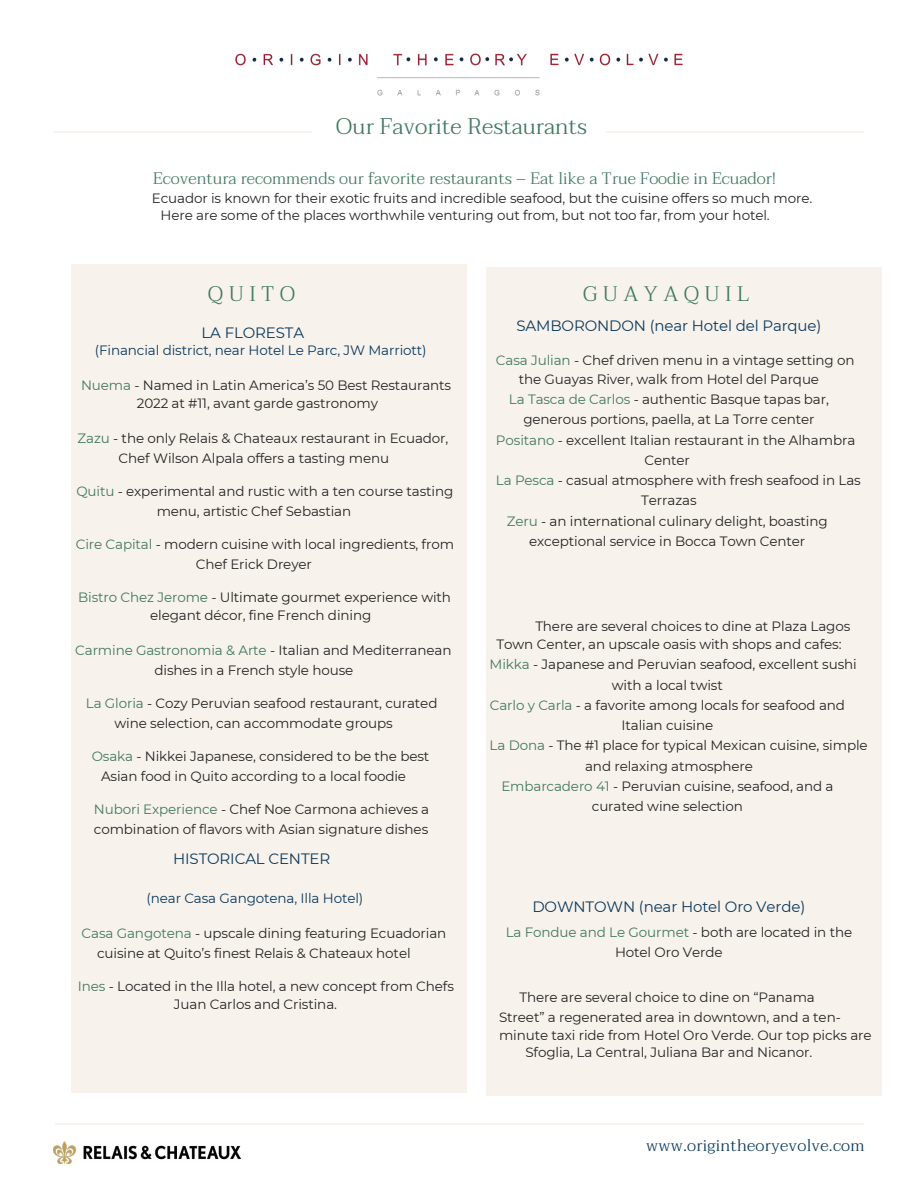
<style>
.page{position:relative;width:918px;height:1188px;background:#fff}
.page>*{position:absolute;margin:0;border:0;box-sizing:border-box;transform-origin:0 0}
.t1{font:300 22.5px "Taviraj";color:#427961}
.t2{font:300 21px "Taviraj";letter-spacing:.255em;color:#427961}
.t3{font:300 16.5px "Taviraj";color:#427961}
.t4{font:300 16.5px "Taviraj";letter-spacing:.015em;color:#0d3a5c}
.t5{font:15px "Montserrat";letter-spacing:-.01em;color:#0d3a5c}
.t6{font:13.5px/16.8px "Montserrat";letter-spacing:-.01em;color:#242424}
.t7{font:13.5px "Montserrat";letter-spacing:-.01em;color:#0d3a5c}
.s1{color:#427961}
</style>
<div class="page">
<img style="left:54px;top:1142px;width:187px;height:21px">
<hr style="left:54px;top:131px;width:258px;height:2px;background:#f9f3ee">
<div style="left:71px;top:264px;width:396px;height:829px;background:#f7f2ec"></div>
<hr style="left:55px;top:1123px;width:809px;height:2px;background:#f9f3ee">
<div style="left:486px;top:268px;width:396px;height:828px;background:#f7f2ec"></div>
<img style="left:235px;top:53px;width:448px;height:43px">
<hr style="left:606px;top:131px;width:258px;height:2px;background:#f9f3ee">
<p class="t1" style="left:336px;top:113px;width:252px">Our Favorite Restaurants</p>
<p class="t3" style="left:153px;top:169px;width:625px">Ecoventura recommends our favorite restaurants – Eat like a True Foodie in Ecuador!</p>
<h2 class="t6" style="left:161px;top:190px;width:653px;text-indent:-9px">Ecuador is known for their exotic fruits and incredible seafood, but the cuisine offers so much more.<br>Here are some of the places worthwhile venturing out from, but not too far, from your hotel.</h2>
<p class="t2" style="left:208px;top:282px;width:89px">QUITO</p>
<p class="t5" style="left:202px;top:324px;width:104px">LA FLORESTA</p>
<p class="t7" style="left:95px;top:342px;width:333px">(Financial district, near Hotel Le Parc, JW Marriott)</p>
<p class="t6" style="left:81px;top:377px;width:372px"><span class="s1">Nuema</span> - Named in Latin America’s 50 Best Restaurants</p>
<p class="t6" style="left:137px;top:395px;width:243px">2022 at #11, avant garde gastronomy</p>
<p class="t6" style="left:78px;top:430px;width:372px"><span class="s1">Zazu</span> - the only Relais &amp; Chateaux restaurant in Ecuador,</p>
<p class="t6" style="left:119px;top:450px;width:272px">Chef Wilson Alpala offers a tasting menu</p>
<p class="t6" style="left:76px;top:483px;width:379px"><span class="s1">Quitu</span> - experimental and rustic with a ten course tasting</p>
<p class="t6" style="left:157px;top:503px;width:196px">menu, artistic Chef Sebastian</p>
<p class="t6" style="left:76px;top:536px;width:380px"><span class="s1">Cire Capital</span> - modern cuisine with local ingredients, from</p>
<p class="t6" style="left:196px;top:556px;width:118px">Chef Erick Dreyer</p>
<p class="t6" style="left:78px;top:589px;width:374px"><span class="s1">Bistro Chez Jerome</span> - Ultimate gourmet experience with</p>
<p class="t6" style="left:150px;top:607px;width:223px">elegant décor, fine French dining</p>
<p class="t6" style="left:75px;top:642px;width:378px"><span class="s1">Carmine Gastronomia &amp; Arte</span> - Italian and Mediterranean</p>
<p class="t6" style="left:155px;top:662px;width:200px">dishes in a French style house</p>
<p class="t6" style="left:86px;top:695px;width:353px"><span class="s1">La Gloria</span> - Cozy Peruvian seafood restaurant, curated</p>
<p class="t6" style="left:115px;top:715px;width:280px">wine selection, can accommodate groups</p>
<p class="t6" style="left:92px;top:748px;width:339px"><span class="s1">Osaka</span> - Nikkei Japanese, considered to be the best</p>
<p class="t6" style="left:101px;top:768px;width:307px">Asian food in Quito according to a local foodie</p>
<p class="t6" style="left:94px;top:801px;width:337px"><span class="s1">Nubori Experience</span> - Chef Noe Carmona achieves a</p>
<h3 class="t6" style="left:94px;top:821px;width:336px">combination of flavors with Asian signature dishes</h3>
<p class="t5" style="left:173px;top:849px;width:159px">HISTORICAL CENTER</p>
<p class="t7" style="left:146px;top:890px;width:218px">(near Casa Gangotena, Illa Hotel)</p>
<h1 class="t6" style="left:82px;top:925px;width:366px"><span class="s1">Casa Gangotena</span> - upscale dining featuring Ecuadorian</h1>
<h3 class="t6" style="left:97px;top:945px;width:315px">cuisine at Quito’s finest Relais &amp; Chateaux hotel</h3>
<p class="t6" style="left:78px;top:978px;width:378px"><span class="s1">Ines</span> - Located in the Illa hotel, a new concept from Chefs</p>
<p class="t6" style="left:174px;top:996px;width:165px">Juan Carlos and Cristina.</p>
<p class="t2" style="left:583px;top:282px;width:168px">GUAYAQUIL</p>
<p class="t5" style="left:516px;top:317px;width:306px">SAMBORONDON (near Hotel del Parque)</p>
<p class="t6" style="left:496px;top:352px;width:360px"><span class="s1">Casa Julian</span> - Chef driven menu in a vintage setting on</p>
<p class="t6" style="left:519px;top:371px;width:302px">the Guayas River, walk from Hotel del Parque</p>
<p class="t6" style="left:509px;top:391px;width:322px"><span class="s1">La Tasca de Carlos</span> - authentic Basque tapas bar,</p>
<p class="t6" style="left:523px;top:411px;width:293px">generous portions, paella, at La Torre center</p>
<p class="t6" style="left:496px;top:431px;width:361px"><span class="s1">Positano</span> - excellent Italian restaurant in the Alhambra</p>
<p class="t6" style="left:645px;top:452px;width:47px">Center</p>
<p class="t6" style="left:496px;top:472px;width:366px"><span class="s1">La Pesca</span> - casual atmosphere with fresh seafood in Las</p>
<p class="t6" style="left:641px;top:492px;width:57px">Terrazas</p>
<p class="t6" style="left:507px;top:512px;width:323px"><span class="s1">Zeru</span> - an international culinary delight, boasting</p>
<p class="t6" style="left:529px;top:533px;width:278px">exceptional service in Bocca Town Center</p>
<p class="t6" style="left:535px;top:618px;width:317px">There are several choices to dine at Plaza Lagos</p>
<p class="t6" style="left:497px;top:636px;width:347px">Town Center, an upscale oasis with shops and cafes:</p>
<p class="t6" style="left:490px;top:656px;width:369px"><span class="s1">Mikka</span> - Japanese and Peruvian seafood, excellent sushi</p>
<p class="t6" style="left:612px;top:676px;width:112px">with a local twist</p>
<p class="t6" style="left:490px;top:697px;width:357px"><span class="s1">Carlo y Carla</span> - a favorite among locals for seafood and</p>
<p class="t6" style="left:622px;top:717px;width:93px">Italian cuisine</p>
<p class="t6" style="left:490px;top:737px;width:380px"><span class="s1">La Dona</span> - The #1 place for typical Mexican cuisine, simple</p>
<p class="t6" style="left:585px;top:757px;width:169px">and relaxing atmosphere</p>
<h4 class="t6" style="left:501px;top:778px;width:334px"><span class="s1">Embarcadero 41</span> - Peruvian cuisine, seafood, and a</h4>
<p class="t6" style="left:592px;top:798px;width:153px">curated wine selection</p>
<p class="t5" style="left:532px;top:898px;width:274px">DOWNTOWN (near Hotel Oro Verde)</p>
<p class="t6" style="left:615px;top:922px;width:239px;line-height:20.2px;text-indent:-109px"><span class="s1">La Fondue and Le Gourmet</span> - both are located in the<br>Hotel Oro Verde</p>
<p class="t6" style="left:519px;top:989px;width:297px">There are several choice to dine on “Panama</p>
<h1 class="t6" style="left:499px;top:1009px;width:343px">Street” a regenerated area in downtown, and a ten-</h1>
<p class="t6" style="left:499px;top:1027px;width:374px">minute taxi ride from Hotel Oro Verde. Our top picks are</p>
<p class="t6" style="left:525px;top:1044px;width:288px">Sfoglia, La Central, Juliana Bar and Nicanor.</p>
<p class="t4" style="left:646px;top:1136px;width:220px">www.origintheoryevolve.com</p>
</div>
